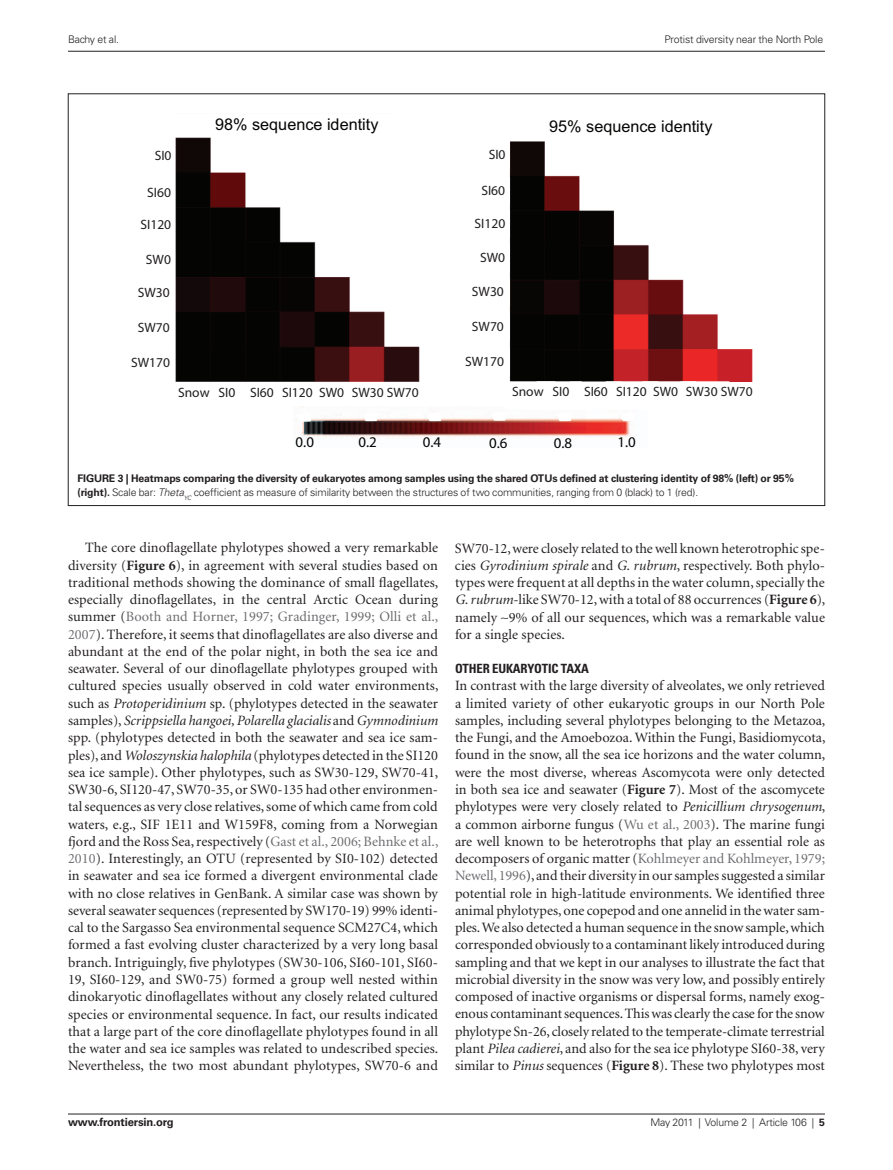
<style>
.page{position:relative;width:893px;height:1170px;background:#fff}
.page>*{position:absolute;margin:0;border:0;box-sizing:border-box;transform-origin:0 0}
.t1{font:16.2px "Arial";color:#040503}
.t2{font:14.85px "Myriad";color:#040503}
.t3{font:14.25px/17.2px "Minion";letter-spacing:.005em;color:#231f20;text-align:justify}
.t4{font:13.5px "Calibri";color:#201d1e}
.t5{font:700 condensed 12.75px "Univers";letter-spacing:-.01em;color:#231f20}
.t6{font:700 11.25px "Univers";letter-spacing:-.015em;color:#231f20}
.t7{font:700 10.5px/14.2px "Univers";letter-spacing:-.015em;color:#231f20}
.t8{font:300 10.5px "Univers";letter-spacing:-.015em;color:#231f20}
.s1{font-weight:300}
.s2{font-weight:300;font-style:italic}
.s3{font-weight:700}
.s4{color:#6c6d70}
.s5{font-style:italic}
</style>
<div class="page">
<img style="left:509px;top:141px;width:244px;height:241px">
<img style="left:175px;top:137px;width:245px;height:245px">
<img style="left:301px;top:406px;width:329px;height:32px">
<div style="left:570px;top:382px;width:51px;height:27px;background:#fff"></div>
<div style="left:606px;top:382px;width:52px;height:27px;background:#fff"></div>
<div style="left:505px;top:382px;width:50px;height:27px;background:#fff"></div>
<div style="left:537px;top:382px;width:44px;height:27px;background:#fff"></div>
<svg style="left:297px;top:412px;width:15px;height:10px"></svg>
<svg style="left:363px;top:411px;width:15px;height:11px"></svg>
<svg style="left:427px;top:411px;width:15px;height:11px"></svg>
<svg style="left:491px;top:411px;width:15px;height:10px"></svg>
<svg style="left:557px;top:411px;width:15px;height:11px"></svg>
<svg style="left:620px;top:411px;width:13px;height:11px"></svg>
<hr style="left:68px;top:51px;width:757px;height:1px;background:#231f20">
<hr style="left:68px;top:1113px;width:757px;height:1px;background:#231f20">
<p class="t8" style="left:68px;top:33px;width:53px">Bachy et al.</p>
<p class="t8" style="left:664px;top:33px;width:160px">Protist diversity near the North Pole</p>
<p class="t1" style="left:215px;top:114px;width:165px">98% sequence identity</p>
<p class="t1" style="left:549px;top:115px;width:165px">95% sequence identity</p>
<p class="t4" style="left:155px;top:147px;width:18px">SI0</p>
<p class="t4" style="left:489px;top:146px;width:18px">SI0</p>
<p class="t4" style="left:147px;top:184px;width:25px">SI60</p>
<p class="t4" style="left:481px;top:182px;width:25px">SI60</p>
<p class="t4" style="left:141px;top:216px;width:32px">SI120</p>
<p class="t4" style="left:475px;top:215px;width:32px">SI120</p>
<p class="t4" style="left:146px;top:251px;width:27px">SW0</p>
<p class="t4" style="left:138px;top:284px;width:33px">SW30</p>
<p class="t4" style="left:138px;top:319px;width:33px">SW70</p>
<p class="t4" style="left:131px;top:354px;width:40px">SW170</p>
<p class="t4" style="left:480px;top:249px;width:27px">SW0</p>
<p class="t4" style="left:472px;top:283px;width:33px">SW30</p>
<p class="t4" style="left:472px;top:318px;width:33px">SW70</p>
<p class="t4" style="left:465px;top:353px;width:40px">SW170</p>
<p class="t4" style="left:178px;top:384px;width:33px">Snow</p>
<p class="t4" style="left:218px;top:384px;width:18px">SI0</p>
<p class="t4" style="left:250px;top:384px;width:25px">SI60</p>
<p class="t4" style="left:282px;top:384px;width:138px">SI120 SW0 SW30 SW70</p>
<p class="t4" style="left:512px;top:382px;width:33px">Snow</p>
<p class="t4" style="left:552px;top:382px;width:18px">SI0</p>
<p class="t4" style="left:584px;top:383px;width:25px">SI60</p>
<p class="t4" style="left:616px;top:382px;width:138px">SI120 SW0 SW30 SW70</p>
<p class="t2" style="left:296px;top:434px;width:20px">0.0</p>
<p class="t2" style="left:358px;top:435px;width:20px">0.2</p>
<p class="t2" style="left:423px;top:435px;width:20px">0.4</p>
<p class="t2" style="left:489px;top:436px;width:20px">0.6</p>
<p class="t2" style="left:554px;top:436px;width:20px">0.8</p>
<p class="t2" style="left:617px;top:435px;width:20px">1.0</p>
<p class="t7" style="left:78px;top:471px;width:718px">Figure 3 | Heatmaps comparing the diversity of eukaryotes among samples using the shared OTUs defined at clustering identity of 98% (left) or 95% (right). <span class="s1">Scale bar:</span> <span class="s2">Theta</span><sub>YC</sub> <span class="s1">coefficient as measure of similarity between the structures of two communities, ranging from 0 (black) to 1 (red).</span></p>
<p class="t3" style="left:68px;top:539px;width:372px;text-indent:17px">The core dinoflagellate phylotypes showed a very remarkable diversity (<span class="s3">Figure 6</span>), in agreement with several studies based on traditional methods showing the dominance of small flagellates, especially dinoflagellates, in the central Arctic Ocean during summer (<span class="s4">Booth and Horner, 1997; Gradinger, 1999; Olli et al., 2007</span>). Therefore, it seems that dinoflagellates are also diverse and abundant at the end of the polar night, in both the sea ice and seawater. Several of our dinoflagellate phylotypes grouped with cultured species usually observed in cold water environments, such as <span class="s5">Protoperidinium</span> sp. (phylotypes detected in the seawater samples), <span class="s5">Scrippsiella hangoei, Polarella glacialis</span> and <span class="s5">Gymnodinium </span>spp. (phylotypes detected in both the seawater and sea ice sam&shy;ples), and <span class="s5">Woloszynskia halophila</span> (phylotypes detected in the SI120 sea ice sample). Other phylotypes, such as SW30-129, SW70-41, SW30-6, SI120-47, SW70-35, or SW0-135 had other environmen&shy;tal sequences as very close relatives, some of which came from cold waters, e.g., SIF 1E11 and W159F8, coming from a Norwegian fjord and the Ross Sea, respectively (<span class="s4">Gast et al., 2006; Behnke et al., 2010</span>). Interestingly, an OTU (represented by SI0-102) detected in seawater and sea ice formed a divergent environmental clade with no close relatives in GenBank. A similar case was shown by several seawater sequences (represented by SW170-19) 99% identi&shy;cal to the Sargasso Sea environmental sequence SCM27C4, which formed a fast evolving cluster characterized by a very long basal branch. Intriguingly, five phylotypes (SW30-106, SI60-101, SI60- 19, SI60-129, and SW0-75) formed a group well nested within dinokaryotic dinoflagellates without any closely related cultured species or environmental sequence. In fact, our results indicated that a large part of the core dinoflagellate phylotypes found in all the water and sea ice samples was related to undescribed species.<br>Nevertheless, the two most abundant phylotypes, SW70-6 and</p>
<p class="t3" style="left:455px;top:540px;width:372px">SW70-12, were closely related to the well known heterotrophic spe&shy;cies <span class="s5">Gyrodinium spirale</span> and <span class="s5">G. rubrum</span>, respectively. Both phylo&shy;types were frequent at all depths in the water column, specially the <span class="s5">G. rubrum</span>-like SW70-12, with a total of 88 occurrences (<span class="s3">Figure 6</span>), namely ∼9% of all our sequences, which was a remarkable value for a single species.</p>
<p class="t5" style="left:455px;top:660px;width:135px">OTHER EUKARYOTIC TAXA</p>
<p class="t3" style="left:455px;top:677px;width:372px">In contrast with the large diversity of alveolates, we only retrieved a limited variety of other eukaryotic groups in our North Pole samples, including several phylotypes belonging to the Metazoa, the Fungi, and the Amoebozoa. Within the Fungi, Basidiomycota, found in the snow, all the sea ice horizons and the water column, were the most diverse, whereas Ascomycota were only detected in both sea ice and seawater (<span class="s3">Figure 7</span>). Most of the ascomycete phylotypes were very closely related to <span class="s5">Penicillium chrysogenum</span>, a common airborne fungus (<span class="s4">Wu et al., 2003</span>). The marine fungi are well known to be heterotrophs that play an essential role as decomposers of organic matter (<span class="s4">Kohlmeyer and Kohlmeyer, 1979; Newell, 1996</span>), and their diversity in our samples suggested a similar potential role in high-latitude environments. We identified three animal phylotypes, one copepod and one annelid in the water sam&shy;ples. We also detected a human sequence in the snow sample, which corresponded obviously to a contaminant likely introduced during sampling and that we kept in our analyses to illustrate the fact that microbial diversity in the snow was very low, and possibly entirely composed of inactive organisms or dispersal forms, namely exog&shy;enous contaminant sequences. This was clearly the case for the snow phylotype Sn-26, closely related to the temperate-climate terrestrial plant <span class="s5">Pilea cadierei</span>, and also for the sea ice phylotype SI60-38, very similar to <span class="s5">Pinus</span> sequences (<span class="s3">Figure 8</span>). These two phylotypes most</p>
<p class="t6" style="left:68px;top:1115px;width:107px">www.frontiersin.org</p>
<p class="t8" style="left:650px;top:1115px;width:176px">May 2011 | Volume 2 | Article 106 | <span class="s3">5</span></p>
</div>
